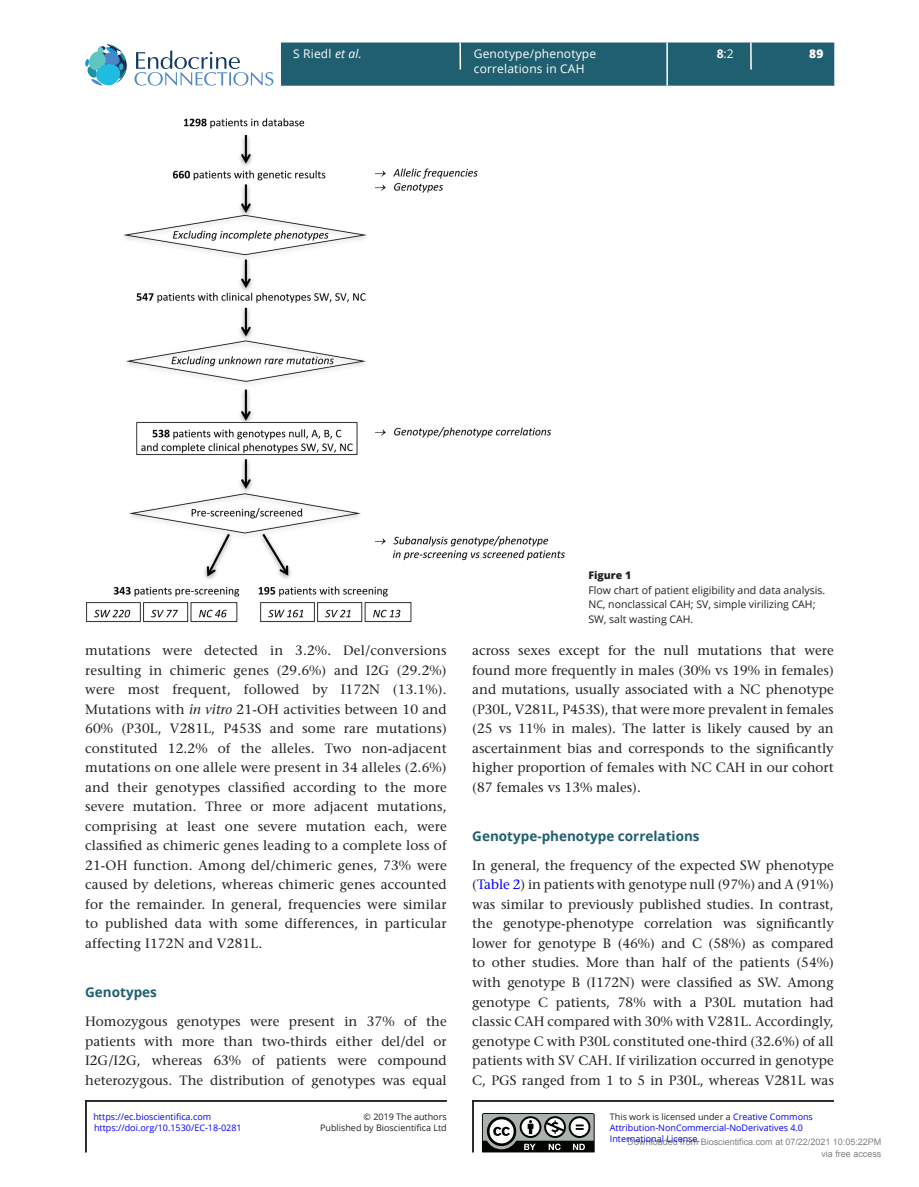
<style>
.page{position:relative;width:919px;height:1187px;background:#fff}
.page>*{position:absolute;margin:0;border:0;box-sizing:border-box;transform-origin:0 0}
.TXT{font:500 13.5px/19.5px "Stone Serif Std";color:#231f20;text-align:justify}
.t1{font:700 13.5px "Open Sans";color:#205f6f}
.t2{font:12px/14.7px "Open Sans";letter-spacing:.015em;color:#fff}
.t3{font:800 12px "Open Sans";color:#fff}
.FC{font:10.5px/14.7px "Open Sans";color:#231f20}
.FC-2{font:800 10.5px "Open Sans";color:#231f20}
.t4{font:9px/11.2px "Open Sans";color:#00f}
.t5{font:9px/12px "Arial";color:rgb(0 0 0/.5);text-align:right}
.t6{font:9px/11.6px "Open Sans";color:#231f20;text-align:right}
.s1{font-style:italic}
.s2{font-weight:700}
.s3{color:#00f}
.s4{color:#231f20}
</style>
<div class="page">
<div style="left:281px;top:43px;width:553px;height:43px;background:#205f6f;border:2px solid #205f6f"></div>
<svg style="left:750px;top:43px;width:1px;height:27px"></svg>
<hr style="left:459px;top:43px;width:2px;height:27px;background:#fff">
<svg style="left:134px;top:51px;width:139px;height:35px"></svg>
<svg style="left:85px;top:44px;width:42px;height:42px"></svg>
<hr style="left:666px;top:43px;width:2px;height:43px;background:#fff">
<img style="left:86px;top:118px;width:479px;height:504px">
<hr style="left:85px;top:1100px;width:361px;height:1px;background:#231f20">
<hr style="left:85px;top:1100px;width:2px;height:52px;background:#231f20">
<hr style="left:472px;top:1100px;width:361px;height:1px;background:#231f20">
<hr style="left:472px;top:1100px;width:2px;height:52px;background:#231f20">
<svg style="left:482px;top:1113px;width:113px;height:40px"></svg>
<p class="t2" style="left:293px;top:46px;width:70px">S Riedl <span class="s1">et al.</span></p>
<p class="t2" style="left:474px;top:46px;width:124px">Genotype/phenotype correlations in CAH</p>
<p class="t3" style="left:809px;top:45px;width:16px">89</p>
<p class="t2" style="left:716px;top:46px;width:18px"><span class="s2">8</span>:2</p>
<p class="TXT" style="left:85px;top:641px;width:363px">mutations were detected in 3.2%. Del/conversions resulting in chimeric genes (29.6%) and I2G (29.2%) were most frequent, followed by I172N (13.1%).<br>Mutations with <span class="s1">in vitro</span> 21-OH activities between 10 and 60% (P30L, V281L, P453S and some rare mutations) constituted 12.2% of the alleles. Two non-adjacent mutations on one allele were present in 34 alleles (2.6%) and their genotypes classified according to the more severe mutation. Three or more adjacent mutations, comprising at least one severe mutation each, were classified as chimeric genes leading to a complete loss of 21-OH function. Among del/chimeric genes, 73% were caused by deletions, whereas chimeric genes accounted for the remainder. In general, frequencies were similar to published data with some differences, in particular affecting I172N and V281L.</p>
<h2 class="t1" style="left:85px;top:982px;width:73px">Genotypes</h2>
<p class="TXT" style="left:85px;top:1011px;width:363px">Homozygous genotypes were present in 37% of the patients with more than two-thirds either del/del or I2G/I2G, whereas 63% of patients were compound heterozygous. The distribution of genotypes was equal</p>
<p class="t4" style="left:93px;top:1110px;width:119px">https://ec.bioscientifica.com</p>
<p class="t6" style="left:320px;top:1110px;width:128px">© 2019 The authors<br>Published by Bioscientifica Ltd</p>
<p class="t4" style="left:94px;top:1122px;width:149px">https://doi.org/10.1530/EC-18-0281</p>
<p class="FC-2" style="left:588px;top:567px;width:44px">Figure 1</p>
<p class="FC" style="left:588px;top:582px;width:238px">Flow chart of patient eligibility and data analysis.<br>NC, nonclassical CAH; SV, simple virilizing CAH;<br>SW, salt wasting CAH.</p>
<p class="TXT" style="left:472px;top:641px;width:363px">across sexes except for the null mutations that were found more frequently in males (30% vs 19% in females) and mutations, usually associated with a NC phenotype (P30L, V281L, P453S), that were more prevalent in females (25 vs 11% in males). The latter is likely caused by an ascertainment bias and corresponds to the significantly higher proportion of females with NC CAH in our cohort (87 females vs 13% males).</p>
<h2 class="t1" style="left:472px;top:826px;width:229px">Genotype-phenotype correlations</h2>
<p class="TXT" style="left:472px;top:855px;width:363px">In general, the frequency of the expected SW phenotype (<span class="s3">Table 2</span>) in patients with genotype null (97%) and A (91%) was similar to previously published studies. In contrast, the genotype-phenotype correlation was significantly lower for genotype B (46%) and C (58%) as compared to other studies. More than half of the patients (54%) with genotype B (I172N) were classified as SW. Among genotype C patients, 78% with a P30L mutation had classic CAH compared with 30% with V281L. Accordingly, genotype C with P30L constituted one-third (32.6%) of all patients with SV CAH. If virilization occurred in genotype C, PGS ranged from 1 to 5 in P30L, whereas V281L was</p>
<p class="t4" style="left:610px;top:1110px;width:204px"><span class="s4">This work is licensed under a</span> Creative Commons<br>Attribution-NonCommercial-NoDerivatives 4.0<br>International License.</p>
<p class="t5" style="left:627px;top:1135px;width:255px">Downloaded from Bioscientifica.com at 07/22/2021 10:05:22PM via free access</p>
</div>
